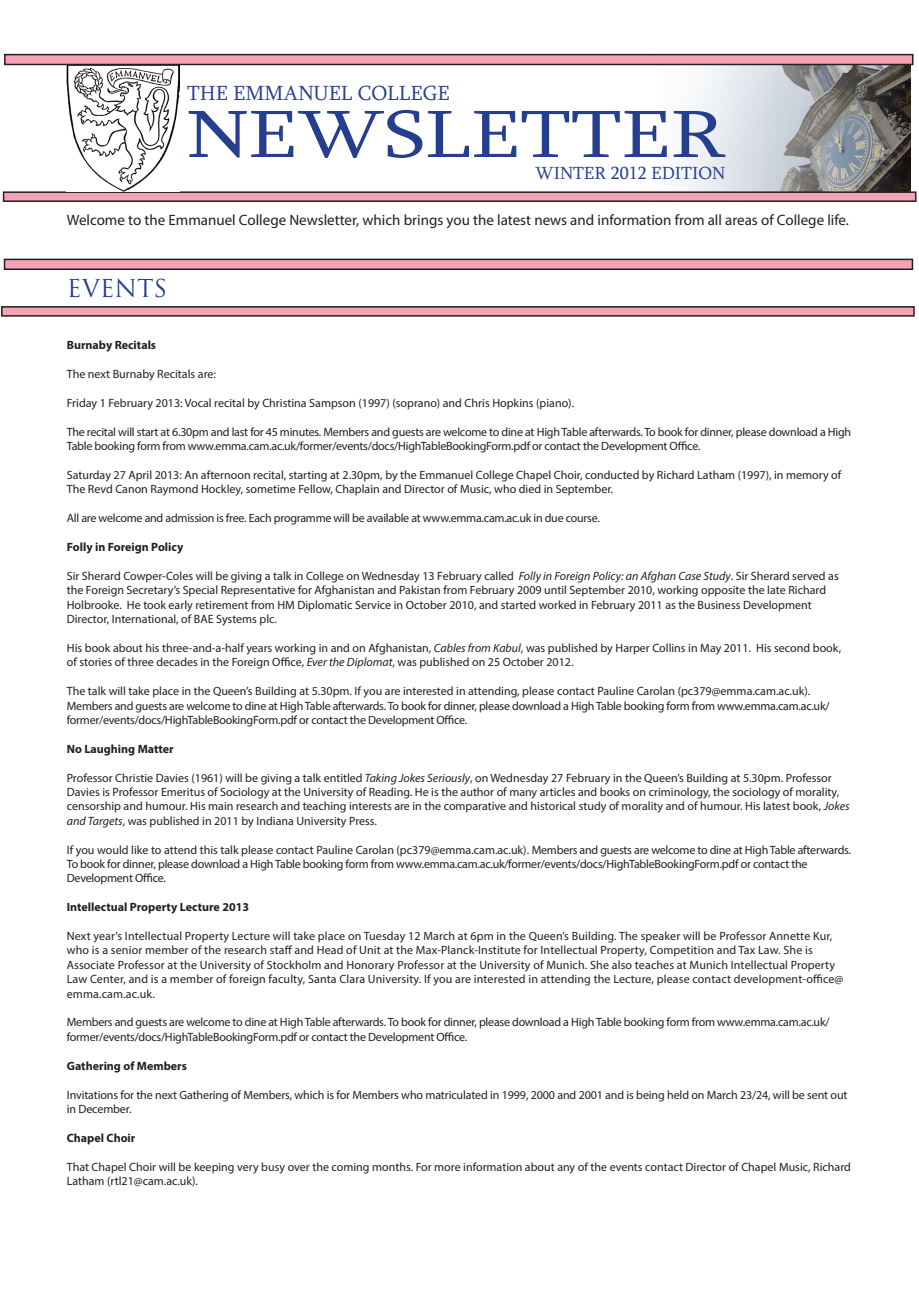
<style>
.page{position:relative;width:919px;height:1289px;background:#fff}
.page>*{position:absolute;margin:0;border:0;box-sizing:border-box;transform-origin:0 0}
.t1{font:68.4px "Sylfaen";color:#253f8e;scale:1.23 1}
.t2{font:24px "Trajan Pro";color:#253f8e}
.t3{font:21px "Sylfaen";color:#253f8e}
.t4{font:18px "Sylfaen";color:#253f8e}
.t5{font:15px "Myriad Pro";color:#231f20}
.t6{font:12px/14.4px "Myriad Pro";color:#231f20}
.t7{font:12px/14.4px "Myriad Pro";letter-spacing:-.02em;color:#231f20}
.t8{font:700 12px "Myriad Pro";color:#231f20}
.s1{font-style:italic}
</style>
<div class="page">
<img style="left:646px;top:53px;width:268px;height:138px">
<div style="left:5px;top:55px;width:907px;height:9px;background:#f6a2b6"></div>
<div style="left:4px;top:54px;width:909px;height:11px;border:2px solid #231f20"></div>
<div style="left:4px;top:192px;width:911px;height:9px;background:#f6a2b6"></div>
<div style="left:3px;top:191px;width:913px;height:11px;border:2px solid #231f20"></div>
<div style="left:5px;top:259px;width:907px;height:10px;background:#f6a2b6"></div>
<div style="left:4px;top:259px;width:909px;height:11px;border:2px solid #231f20"></div>
<div style="left:2px;top:307px;width:911px;height:9px;background:#f6a2b6"></div>
<div style="left:1px;top:306px;width:913px;height:10px;border:2px solid #231f20"></div>
<img style="left:67px;top:65px;width:112px;height:126px">
<p class="t3" style="left:187px;top:79px;width:264px">THE EMMANUEL COLLEGE</p>
<p class="t1" style="left:187px;top:88px;width:439px">NEWSLETTER</p>
<p class="t4" style="left:535px;top:161px;width:191px">WINTER 2012 EDITION</p>
<p class="t5" style="left:67px;top:211px;width:783px">Welcome to the Emmanuel College Newsletter, which brings you the latest news and information from all areas of College life.</p>
<p class="t2" style="left:67px;top:273px;width:102px">EVENTS</p>
<p class="t8" style="left:67px;top:337px;width:91px">Burnaby Recitals</p>
<p class="t6" style="left:67px;top:367px;width:151px">The next Burnaby Recitals are:</p>
<p class="t6" style="left:67px;top:395px;width:509px">Friday 1 February 2013: Vocal recital by Christina Sampson (1997) (soprano) and Chris Hopkins (piano).</p>
<p class="t7" style="left:67px;top:424px;width:785px">The recital will start at 6.30pm and last for 45 minutes. Members and guests are welcome to dine at High Table afterwards. To book for dinner, please download a High<br>Table booking form from www.emma.cam.ac.uk/former/events/docs/HighTableBookingForm.pdf or contact the Development Office.</p>
<p class="t6" style="left:67px;top:467px;width:776px">Saturday 27 April 2013: An afternoon recital, starting at 2.30pm, by the Emmanuel College Chapel Choir, conducted by Richard Latham (1997), in memory of<br>The Revd Canon Raymond Hockley, sometime Fellow, Chaplain and Director of Music, who died in September.</p>
<p class="t7" style="left:67px;top:511px;width:534px">All are welcome and admission is free. Each programme will be available at www.emma.cam.ac.uk in due course.</p>
<p class="t8" style="left:67px;top:539px;width:118px">Folly in Foreign Policy</p>
<p class="t6" style="left:67px;top:568px;width:773px">Sir Sherard Cowper-Coles will be giving a talk in College on Wednesday 13 February called <span class="s1">Folly in Foreign Policy: an Afghan Case Study</span>. Sir Sherard served as the Foreign Secretary’s Special Representative for Afghanistan and Pakistan from February 2009 until September 2010, working opposite the late Richard Holbrooke. He took early retirement from HM Diplomatic Service in October 2010, and started worked in February 2011 as the Business Development Director, International, of BAE Systems plc.</p>
<p class="t6" style="left:67px;top:640px;width:775px">His book about his three-and-a-half years working in and on Afghanistan, <span class="s1">Cables from Kabul</span>, was published by Harper Collins in May 2011. His second book, of stories of three decades in the Foreign Office, <span class="s1">Ever the Diplomat</span>, was published on 25 October 2012.</p>
<p class="t7" style="left:67px;top:683px;width:764px">The talk will take place in the Queen’s Building at 5.30pm. If you are interested in attending, please contact Pauline Carolan (pc379@emma.cam.ac.uk).<br>Members and guests are welcome to dine at High Table afterwards. To book for dinner, please download a High Table booking form from www.emma.cam.ac.uk/ former/events/docs/HighTableBookingForm.pdf or contact the Development Office.</p>
<p class="t8" style="left:67px;top:740px;width:108px">No Laughing Matter</p>
<p class="t6" style="left:67px;top:770px;width:784px">Professor Christie Davies (1961) will be giving a talk entitled <span class="s1">Taking Jokes Seriously</span>, on Wednesday 27 February in the Queen’s Building at 5.30pm. Professor Davies is Professor Emeritus of Sociology at the University of Reading. He is the author of many articles and books on criminology, the sociology of morality, censorship and humour. His main research and teaching interests are in the comparative and historical study of morality and of humour. His latest book, <span class="s1">Jokes and Targets</span>, was published in 2011 by Indiana University Press.</p>
<p class="t7" style="left:67px;top:842px;width:785px">If you would like to attend this talk please contact Pauline Carolan (pc379@emma.cam.ac.uk). Members and guests are welcome to dine at High Table afterwards.<br>To book for dinner, please download a High Table booking form from www.emma.cam.ac.uk/former/events/docs/HighTableBookingForm.pdf or contact the<br>Development Office.</p>
<p class="t8" style="left:67px;top:899px;width:184px">Intellectual Property Lecture 2013</p>
<p class="t6" style="left:67px;top:928px;width:778px">Next year’s Intellectual Property Lecture will take place on Tuesday 12 March at 6pm in the Queen’s Building. The speaker will be Professor Annette Kur, who is a senior member of the research staff and Head of Unit at the Max-Planck-Institute for Intellectual Property, Competition and Tax Law. She is Associate Professor at the University of Stockholm and Honorary Professor at the University of Munich. She also teaches at Munich Intellectual Property Law Center, and is a member of foreign faculty, Santa Clara University. If you are interested in attending the Lecture, please contact development-office@ emma.cam.ac.uk.</p>
<p class="t7" style="left:67px;top:1015px;width:764px">Members and guests are welcome to dine at High Table afterwards. To book for dinner, please download a High Table booking form from www.emma.cam.ac.uk/ former/events/docs/HighTableBookingForm.pdf or contact the Development Office.</p>
<p class="t8" style="left:67px;top:1057px;width:122px">Gathering of Members</p>
<p class="t6" style="left:67px;top:1087px;width:782px">Invitations for the next Gathering of Members, which is for Members who matriculated in 1999, 2000 and 2001 and is being held on March 23/24, will be sent out in December.</p>
<p class="t8" style="left:67px;top:1129px;width:70px">Chapel Choir</p>
<p class="t6" style="left:67px;top:1159px;width:785px">That Chapel Choir will be keeping very busy over the coming months. For more information about any of the events contact Director of Chapel Music, Richard<br>Latham (rtl21@cam.ac.uk).</p>
</div>
